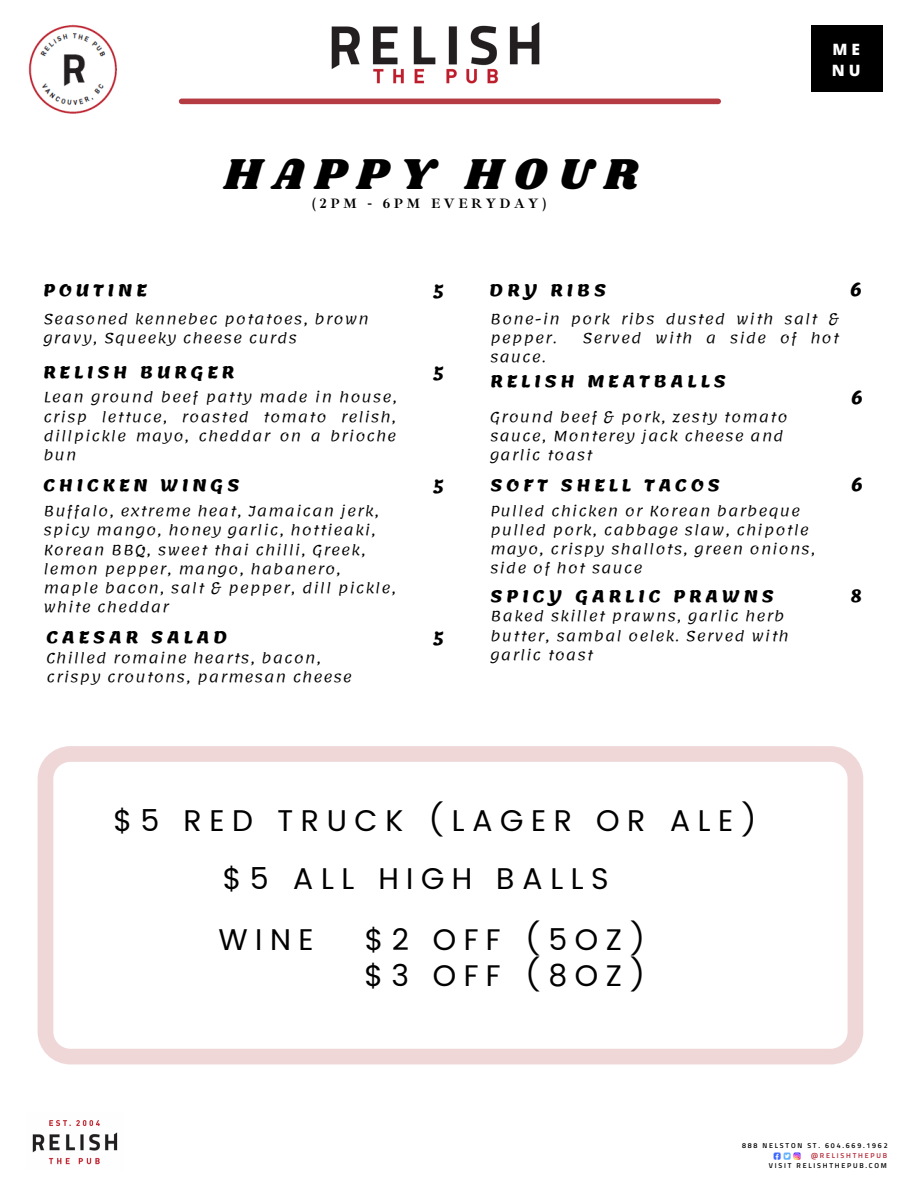
<style>
.page{position:relative;width:918px;height:1188px;background:#fff}
.page>*{position:absolute;margin:0;border:0;box-sizing:border-box;transform-origin:0 0}
.t1{font:44.85px "Shrikhand";letter-spacing:.25em;color:#000}
.t2{font:30px "Poppins";letter-spacing:.25em;color:#000}
.t3{font:29.85px "Poppins";letter-spacing:.25em;color:#000}
.t4{font:700 16.35px "Lemonada";letter-spacing:.25em;color:#000}
.t5{font:800 15.6px "Open Sans";color:#fff}
.t6{font:300 13.95px/19.2px "Lemonada";letter-spacing:.07em;color:#000}
.t7{font:700 13.95px "Ibarra Real Nova";letter-spacing:.25em;color:#000}
.t8{font:600 7.05px "Titillium Web";letter-spacing:.25em;color:#000}
.t9{font:600 7.05px "Titillium Web";letter-spacing:.25em;color:#b22231}
</style>
<div class="page">
<img style="left:773px;top:1152px;width:28px;height:8px">
<img style="left:32px;top:1120px;width:86px;height:45px">
<img style="left:28px;top:24px;width:89px;height:90px">
<div style="left:811px;top:26px;width:72px;height:66px;background:#000"></div>
<svg style="left:38px;top:746px;width:825px;height:318px"></svg>
<img style="left:332px;top:22px;width:208px;height:62px">
<div style="left:182px;top:99px;width:536px;height:5px;background:#b53b42"></div>
<p class="t1" style="left:224px;top:142px;width:416px">HAPPY HOUR</p>
<p class="t7" style="left:312px;top:194px;width:236px">(2PM - 6PM EVERYDAY)</p>
<p class="t5" style="left:833px;top:38px;width:29px">M E</p>
<p class="t5" style="left:832px;top:60px;width:30px">N U</p>
<p class="t4" style="left:43px;top:281px;width:105px">POUTINE</p>
<p class="t4" style="left:433px;top:281px;width:12px">5</p>
<p class="t6" style="left:43px;top:309px;width:327px">Seasoned kennebec potatoes, brown gravy, Squeeky cheese curds</p>
<p class="t4" style="left:43px;top:362px;width:192px">RELISH BURGER</p>
<p class="t4" style="left:433px;top:362px;width:12px">5</p>
<p class="t6" style="left:43px;top:388px;width:355px;text-align:justify">Lean ground beef patty made in house, crisp lettuce, roasted tomato relish, dillpickle mayo, cheddar on a brioche bun</p>
<p class="t4" style="left:489px;top:281px;width:118px">DRY RIBS</p>
<p class="t4" style="left:850px;top:281px;width:13px">6</p>
<p class="t6" style="left:490px;top:309px;width:350px">Bone-in pork ribs dusted with salt &amp; pepper.</p>
<p class="t6" style="left:583px;top:328px;width:258px">Served with a side of hot</p>
<p class="t6" style="left:490px;top:347px;width:57px">sauce.</p>
<p class="t4" style="left:491px;top:372px;width:237px">RELISH MEATBALLS</p>
<p class="t6" style="left:490px;top:407px;width:299px">Ground beef &amp; pork, zesty tomato sauce, Monterey jack cheese and garlic toast</p>
<p class="t4" style="left:851px;top:389px;width:13px">6</p>
<p class="t4" style="left:43px;top:476px;width:197px">CHICKEN WINGS</p>
<p class="t4" style="left:491px;top:476px;width:231px">SOFT SHELL TACOS</p>
<p class="t4" style="left:851px;top:476px;width:13px">6</p>
<p class="t4" style="left:433px;top:476px;width:12px">5</p>
<p class="t6" style="left:43px;top:502px;width:354px">Buffalo, extreme heat, Jamaican jerk, spicy mango, honey garlic, hottieaki, Korean BBQ, sweet thai chilli, Greek, lemon pepper, mango, habanero, maple bacon, salt &amp; pepper, dill pickle, white cheddar</p>
<p class="t4" style="left:46px;top:628px;width:183px">CAESAR SALAD</p>
<p class="t4" style="left:433px;top:628px;width:12px">5</p>
<p class="t6" style="left:46px;top:648px;width:307px">Chilled romaine hearts, bacon, crispy croutons, parmesan cheese</p>
<p class="t6" style="left:490px;top:501px;width:327px">Pulled chicken or Korean barbeque pulled pork, cabbage slaw, chipotle mayo, crispy shallots, green onions, side of hot sauce</p>
<p class="t4" style="left:491px;top:587px;width:285px">SPICY GARLIC PRAWNS</p>
<p class="t6" style="left:491px;top:607px;width:300px">Baked skillet prawns, garlic herb butter, sambal oelek. Served with garlic toast</p>
<p class="t4" style="left:851px;top:587px;width:13px">8</p>
<p class="t2" style="left:114px;top:803px;width:646px">$5 RED TRUCK (LAGER OR ALE)</p>
<p class="t2" style="left:223px;top:861px;width:387px">$5 ALL HIGH BALLS</p>
<p class="t2" style="left:218px;top:922px;width:97px">WINE</p>
<p class="t3" style="left:365px;top:923px;width:283px">$2 OFF (5OZ)</p>
<p class="t3" style="left:364px;top:958px;width:283px">$3 OFF (8OZ)</p>
<p class="t8" style="left:742px;top:1140px;width:147px">888 NELSTON ST. 604.669.1962</p>
<p class="t9" style="left:811px;top:1150px;width:77px">@RELISHTHEPUB</p>
<p class="t8" style="left:769px;top:1160px;width:120px">VISIT RELISHTHEPUB.COM</p>
</div>
